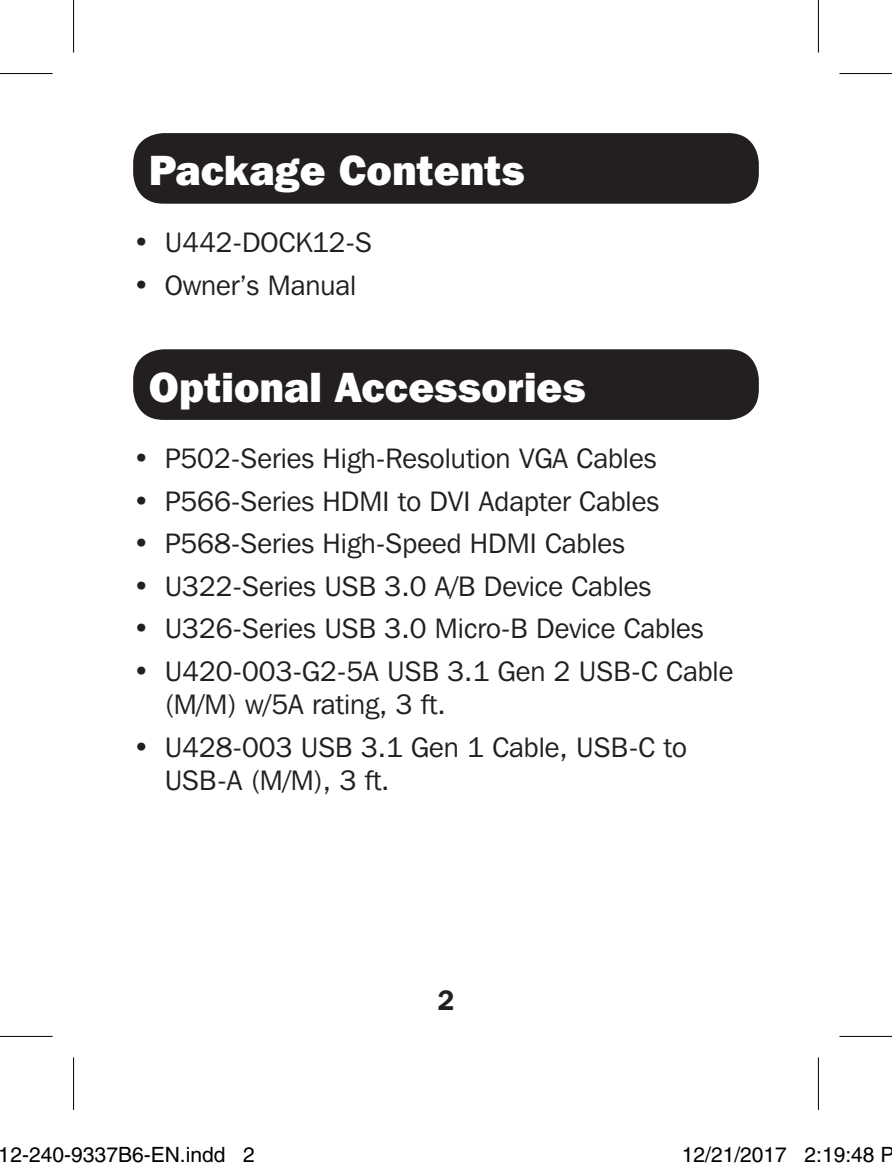
<style>
.page{position:relative;width:892px;height:1173px;background:#fff}
.page>*{position:absolute;margin:0;border:0;box-sizing:border-box;transform-origin:0 0}
.t1{font:800 42px "Franklin Gothic IT Cby BT";color:#fff}
.t2{font:28px/33.6px "Franklin Gothic IT Cby BT";color:#231f20}
.t3{font:600 28px "Franklin Gothic IT Cby BT";color:#231f20}
.t4{font:21px "Helvetica";color:#000}
</style>
<div class="page">
<div style="left:133px;top:133px;width:625px;height:71px;background:#231f20;border-radius:30px"></div>
<div style="left:133px;top:349px;width:625px;height:71px;background:#231f20;border-radius:30px"></div>
<svg style="left:0;top:1036px;width:52px;height:1px"></svg>
<svg style="left:839px;top:1036px;width:52px;height:1px"></svg>
<div style="left:71px;top:0;width:5px;height:53px;background:#f5f5f5"></div>
<div style="left:71px;top:1057px;width:5px;height:52px;background:#f5f5f5"></div>
<svg style="left:818px;top:0;width:1px;height:53px"></svg>
<svg style="left:818px;top:1057px;width:1px;height:52px"></svg>
<hr style="left:0;top:73px;width:52px;height:1px;background:#000">
<hr style="left:839px;top:73px;width:52px;height:1px;background:#000">
<hr style="left:0;top:1035px;width:52px;height:1px;background:#000">
<hr style="left:839px;top:1035px;width:52px;height:1px;background:#000">
<hr style="left:73px;top:0;width:1px;height:53px;background:#000">
<hr style="left:73px;top:1057px;width:1px;height:52px;background:#000">
<hr style="left:817px;top:0;width:1px;height:53px;background:#000">
<hr style="left:817px;top:1057px;width:1px;height:52px;background:#000">
<div style="left:55px;top:1148px;width:7px;height:13px;border:1px solid #fff;border-radius:50%"></div>
<div style="left:53px;top:1146px;width:11px;height:17px;border:1px solid #fff;border-radius:50%"></div>
<div style="left:753px;top:1148px;width:8px;height:13px;border:1px solid #fff;border-radius:50%"></div>
<div style="left:751px;top:1146px;width:12px;height:17px;border:1px solid #fff;border-radius:50%"></div>
<p class="t1" style="left:149px;top:144px;width:377px">Package Contents</p>
<p class="t2" style="left:133px;top:225px;width:240px">• U442-DOCK12-S</p>
<p class="t2" style="left:133px;top:267px;width:224px">• Owner’s Manual</p>
<p class="t1" style="left:149px;top:360px;width:438px">Optional Accessories</p>
<p class="t2" style="left:133px;top:441px;width:524px">• P502-Series High-Resolution VGA Cables</p>
<p class="t2" style="left:133px;top:484px;width:527px">• P566-Series HDMI to DVI Adapter Cables</p>
<p class="t2" style="left:133px;top:526px;width:493px">• P568-Series High-Speed HDMI Cables</p>
<p class="t2" style="left:133px;top:568px;width:519px">• U322-Series USB 3.0 A/B Device Cables</p>
<p class="t2" style="left:133px;top:611px;width:571px">• U326-Series USB 3.0 Micro-B Device Cables</p>
<p class="t2" style="left:165px;top:653px;width:570px;text-indent:-32px">• U420-003-G2-5A USB 3.1 Gen 2 USB-C Cable (M/M) w/5A rating, 3 ft.</p>
<p class="t2" style="left:165px;top:729px;width:523px;text-indent:-32px">• U428-003 USB 3.1 Gen 1 Cable, USB-C to<br>USB-A (M/M), 3 ft.</p>
<p class="t3" style="left:437px;top:982px;width:19px">2</p>
<p class="t4" style="left:-1px;top:1142px;width:257px">12-240-9337B6-EN.indd 2</p>
<p class="t4" style="left:681px;top:1142px;width:214px">12/21/2017 2:19:48 P</p>
</div>
